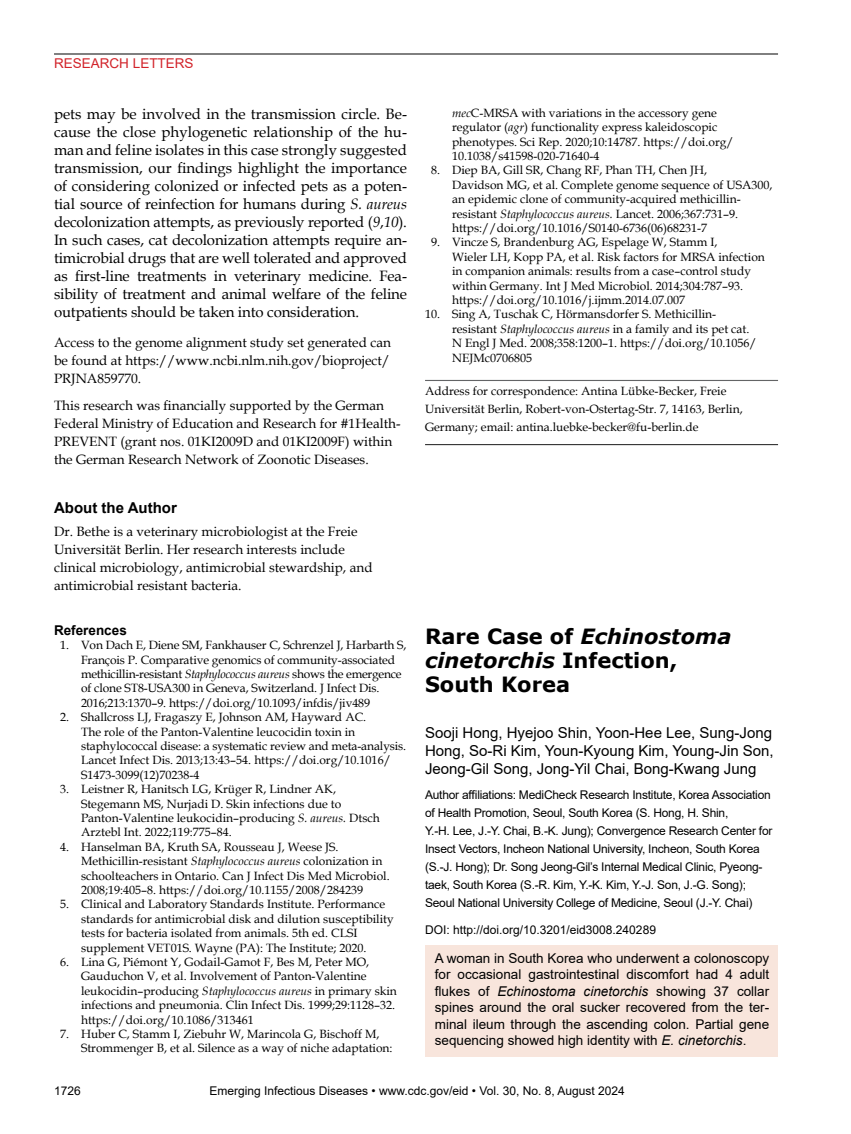
<style>
.page{position:relative;width:851px;height:1134px;background:#fff}
.page>*{position:absolute;margin:0;border:0;box-sizing:border-box;transform-origin:0 0}
.t1{font:700 21px/24px "Verdana";color:#000}
.t2{font:15px/18px "Book Antiqua";letter-spacing:-.01em;color:#000;text-align:justify}
.t3{font:15px/18px "Arial";color:#000;text-align:justify}
.t4{font:700 15px "Arial";color:#000}
.t5{font:13.5px/18px "Book Antiqua";color:#000}
.t6{font:13.5px/16.5px "Arial";color:#000;text-align:justify}
.t7{font:13.5px "Arial";color:#d2232a}
.t8{font:700 13.5px "Arial";color:#000}
.t9{font:12px/14.4px "Book Antiqua";color:#000}
.t10{font:12px/18px "Arial";letter-spacing:-.02em;color:#000}
.t11{font:12px "Arial";color:#000}
.s1{font-style:italic}
</style>
<div class="page">
<hr style="left:54px;top:54px;width:724px;height:1px;background:#000">
<hr style="left:425px;top:380px;width:353px;height:1px;background:#636466">
<hr style="left:425px;top:444px;width:353px;height:1px;background:#333">
<div style="left:426px;top:945px;width:352px;height:112px;background:#f8e5dc"></div>
<p class="t7" style="left:54px;top:54px;width:141px">RESEARCH LETTERS</p>
<p class="t2" style="left:54px;top:104px;width:354px">pets may be involved in the transmission circle. Be&shy;cause the close phylogenetic relationship of the hu&shy;man and feline isolates in this case strongly suggested transmission, our findings highlight the importance of considering colonized or infected pets as a poten&shy;tial source of reinfection for humans during <span class="s1">S. aureus </span>decolonization attempts, as previously reported (<span class="s1">9</span>,<span class="s1">10</span>).<br>In such cases, cat decolonization attempts require an&shy;timicrobial drugs that are well tolerated and approved as first-line treatments in veterinary medicine. Fea&shy;sibility of treatment and animal welfare of the feline outpatients should be taken into consideration.</p>
<p class="t5" style="left:54px;top:333px;width:338px;text-align:justify">Access to the genome alignment study set generated can be found at https://www.ncbi.nlm.nih.gov/bioproject/ PRJNA859770.</p>
<p class="t5" style="left:54px;top:396px;width:348px">This research was financially supported by the German Federal Ministry of Education and Research for #1Health-PREVENT (grant nos. 01KI2009D and 01KI2009F) within the German Research Network of Zoonotic Diseases.</p>
<p class="t4" style="left:54px;top:497px;width:124px">About the Author</p>
<p class="t5" style="left:54px;top:522px;width:320px">Dr. Bethe is a veterinary microbiologist at the Freie Universität Berlin. Her research interests include clinical microbiology, antimicrobial stewardship, and antimicrobial resistant bacteria.</p>
<p class="t8" style="left:54px;top:621px;width:74px">References</p>
<p class="t9" style="left:81px;top:638px;width:327px;text-indent:-21px">1. Von Dach E, Diene SM, Fankhauser C, Schrenzel J, Harbarth S, François P. Comparative genomics of community-associated methicillin-resistant <span class="s1">Staphylococcus aureus</span> shows the emergence of clone ST8-USA300 in Geneva, Switzerland. J Infect Dis.<br>2016;213:1370–9. https://doi.org/10.1093/infdis/jiv489</p>
<p class="t9" style="left:81px;top:710px;width:326px;text-indent:-21px">2. Shallcross LJ, Fragaszy E, Johnson AM, Hayward AC.<br>The role of the Panton-Valentine leucocidin toxin in staphylococcal disease: a systematic review and meta-analysis.<br>Lancet Infect Dis. 2013;13:43–54. https://doi.org/10.1016/ S1473-3099(12)70238-4</p>
<p class="t9" style="left:81px;top:782px;width:300px;text-indent:-21px">3. Leistner R, Hanitsch LG, Krüger R, Lindner AK, Stegemann MS, Nurjadi D. Skin infections due to Panton-Valentine leukocidin–producing <span class="s1">S. aureus.</span> Dtsch Arztebl Int. 2022;119:775–84.</p>
<p class="t9" style="left:81px;top:839px;width:310px;text-indent:-21px">4. Hanselman BA, Kruth SA, Rousseau J, Weese JS.<br>Methicillin-resistant <span class="s1">Staphylococcus aureus</span> colonization in schoolteachers in Ontario. Can J Infect Dis Med Microbiol.<br>2008;19:405–8. https://doi.org/10.1155/2008/284239</p>
<p class="t9" style="left:81px;top:897px;width:314px;text-indent:-21px">5. Clinical and Laboratory Standards Institute. Performance standards for antimicrobial disk and dilution susceptibility tests for bacteria isolated from animals. 5th ed. CLSI supplement VET01S. Wayne (PA): The Institute; 2020.</p>
<p class="t9" style="left:81px;top:955px;width:317px;text-indent:-21px">6. Lina G, Piémont Y, Godail-Gamot F, Bes M, Peter MO, Gauduchon V, et al. Involvement of Panton-Valentine leukocidin–producing <span class="s1">Staphylococcus aureus</span> in primary skin infections and pneumonia. Clin Infect Dis. 1999;29:1128–32. https://doi.org/10.1086/313461</p>
<p class="t9" style="left:81px;top:1027px;width:313px;text-indent:-21px">7. Huber C, Stamm I, Ziebuhr W, Marincola G, Bischoff M,<br>Strommenger B, et al. Silence as a way of niche adaptation:</p>
<p class="t9" style="left:452px;top:105px;width:283px"><span class="s1">mec</span>C-MRSA with variations in the accessory gene regulator (<span class="s1">agr</span>) functionality express kaleidoscopic phenotypes. Sci Rep. 2020;10:14787. https://doi.org/ 10.1038/s41598-020-71640-4</p>
<p class="t9" style="left:452px;top:163px;width:322px;text-indent:-21px">8. Diep BA, Gill SR, Chang RF, Phan TH, Chen JH,<br>Davidson MG, et al. Complete genome sequence of USA300, an epidemic clone of community-acquired methicillin&shy;resistant <span class="s1">Staphylococcus aureus.</span> Lancet. 2006;367:731–9. https://doi.org/10.1016/S0140-6736(06)68231-7</p>
<p class="t9" style="left:452px;top:235px;width:314px;text-indent:-21px">9. Vincze S, Brandenburg AG, Espelage W, Stamm I,<br>Wieler LH, Kopp PA, et al. Risk factors for MRSA infection in companion animals: results from a case–control study within Germany. Int J Med Microbiol. 2014;304:787–93. https://doi.org/10.1016/j.ijmm.2014.07.007</p>
<p class="t9" style="left:452px;top:307px;width:306px;text-indent:-27px">10. Sing A, Tuschak C, Hörmansdorfer S. Methicillin&shy;resistant <span class="s1">Staphylococcus aureus</span> in a family and its pet cat.<br>N Engl J Med. 2008;358:1200–1. https://doi.org/10.1056/ NEJMc0706805</p>
<p class="t9" style="left:425px;top:381px;width:319px;line-height:18px">Address for correspondence: Antina Lübke-Becker, Freie<br>Universität Berlin, Robert-von-Ostertag-Str. 7, 14163, Berlin,<br>Germany; email: antina.luebke-becker@fu-berlin.de</p>
<h1 class="t1" style="left:425px;top:624px;width:308px">Rare Case of <span class="s1">Echinostoma cinetorchis</span> Infection,<br>South Korea</h1>
<p class="t3" style="left:425px;top:724px;width:350px">Sooji Hong, Hyejoo Shin, Yoon-Hee Lee, Sung-Jong Hong, So-Ri Kim, Youn-Kyoung Kim, Young-Jin Son, Jeong-Gil Song, Jong-Yil Chai, Bong-Kwang Jung</p>
<p class="t10" style="left:425px;top:785px;width:349px">Author affiliations: MediCheck Research Institute, Korea Association of Health Promotion, Seoul, South Korea (S. Hong, H. Shin,<br>Y.-H. Lee, J.-Y. Chai, B.-K. Jung); Convergence Research Center for Insect Vectors, Incheon National University, Incheon, South Korea (S.-J. Hong); Dr. Song Jeong-Gil’s Internal Medical Clinic, Pyeong&shy;taek, South Korea (S.-R. Kim, Y.-K. Kim, Y.-J. Son, J.-G. Song); Seoul National University College of Medicine, Seoul (J.-Y. Chai)</p>
<p class="t11" style="left:425px;top:921px;width:232px">DOI: http://doi.org/10.3201/eid3008.240289</p>
<p class="t6" style="left:435px;top:950px;width:336px">A woman in South Korea who underwent a colonoscopy for occasional gastrointestinal discomfort had 4 adult flukes of <span class="s1">Echinostoma cinetorchis</span> showing 37 collar spines around the oral sucker recovered from the ter&shy;minal ileum through the ascending colon. Partial gene sequencing showed high identity with <span class="s1">E. cinetorchis</span>.</p>
<p class="t10" style="left:54px;top:1082px;width:28px">1726</p>
<p class="t11" style="left:209px;top:1083px;width:417px">Emerging Infectious Diseases • www.cdc.gov/eid • Vol. 30, No. 8, August 2024</p>
</div>
